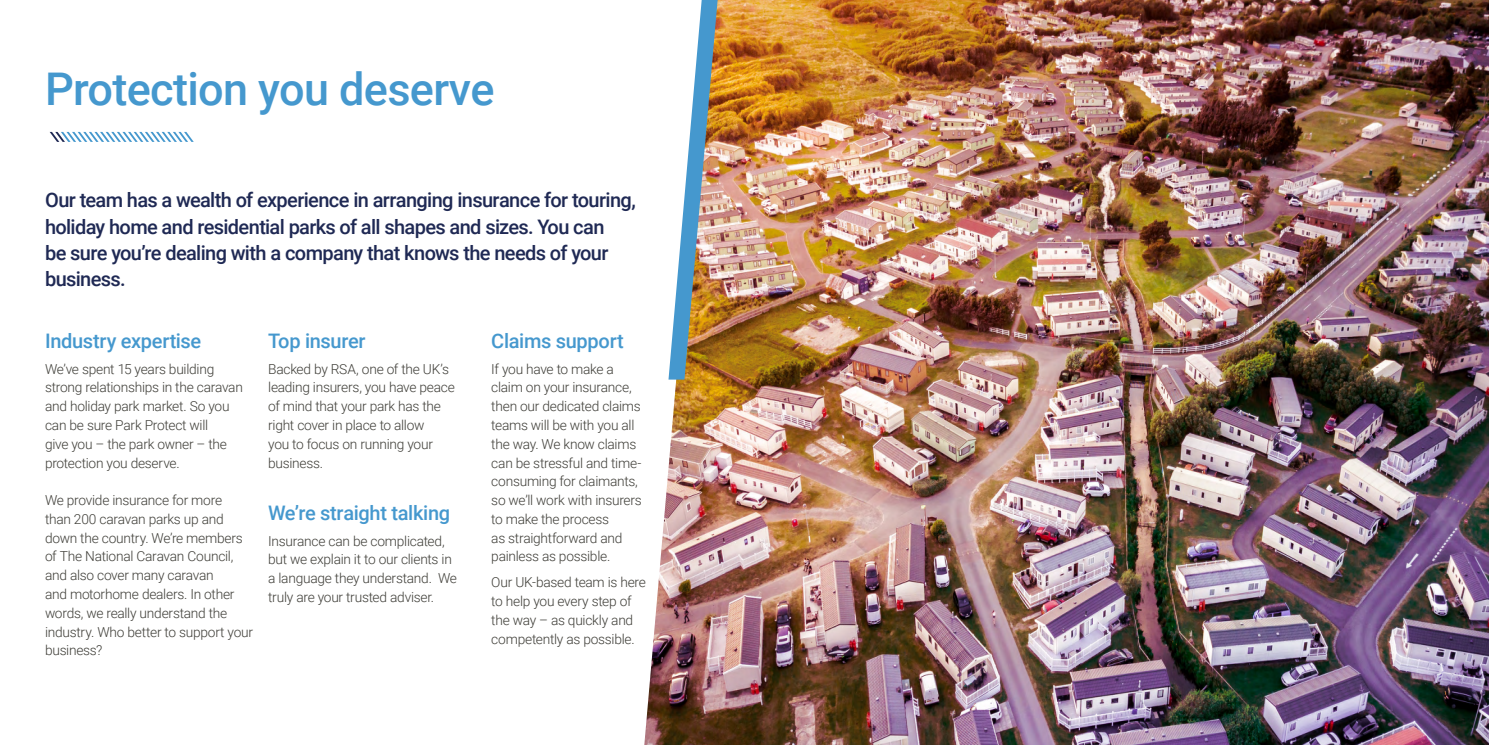
<style>
.page{position:relative;width:1489px;height:745px;background:#fff}
.page>*{position:absolute;margin:0;border:0;box-sizing:border-box;transform-origin:0 0}
.t1{font:500 45px "Roboto";letter-spacing:-.015em;color:#4598ce}
.t2{font:500 20px/26.2px "Roboto";letter-spacing:-.03em;color:#1f2954}
.t3{font:500 20px "Roboto";letter-spacing:-.015em;color:#4598ce}
.t4{font:300 13.75px/18.8px "Roboto";letter-spacing:-.02em;color:#3f3e38}
</style>
<div class="page">
<img style="left:644px;top:0;width:844px;height:744px">
<img style="left:668px;top:0;width:49px;height:379px">
<svg style="left:50px;top:132px;width:144px;height:10px"></svg>
<h1 class="t1" style="left:45px;top:57px;width:451px">Protection you deserve</h1>
<h2 class="t2" style="left:45px;top:186px;width:592px">Our team has a wealth of experience in arranging insurance for touring, holiday home and residential parks of all shapes and sizes. You can<br>be sure you’re dealing with a company that knows the needs of your business.</h2>
<h2 class="t3" style="left:45px;top:326px;width:158px">Industry expertise</h2>
<p class="t4" style="left:45px;top:358px;width:199px">We’ve spent 15 years building strong relationships in the caravan and holiday park market. So you can be sure Park Protect will<br>give you – the park owner – the protection you deserve.</p>
<p class="t4" style="left:45px;top:490px;width:210px">We provide insurance for more<br>than 200 caravan parks up and down the country. We’re members of The National Caravan Council, and also cover many caravan<br>and motorhome dealers. In other words, we really understand the industry. Who better to support your business?</p>
<h2 class="t3" style="left:268px;top:326px;width:99px">Top insurer</h2>
<p class="t4" style="left:268px;top:358px;width:188px">Backed by RSA, one of the UK’s leading insurers, you have peace of mind that your park has the right cover in place to allow<br>you to focus on running your business.</p>
<h2 class="t3" style="left:268px;top:498px;width:183px">We’re straight talking</h2>
<p class="t4" style="left:268px;top:530px;width:190px">Insurance can be complicated, but we explain it to our clients in a language they understand. We truly are your trusted adviser.</p>
<h2 class="t3" style="left:491px;top:326px;width:134px">Claims support</h2>
<p class="t4" style="left:491px;top:358px;width:152px">If you have to make a claim on your insurance, then our dedicated claims teams will be with you all the way. We know claims can be stressful and time&shy;consuming for claimants, so we’ll work with insurers to make the process<br>as straightforward and painless as possible.</p>
<p class="t4" style="left:491px;top:572px;width:156px">Our UK-based team is here to help you every step of the way – as quickly and competently as possible.</p>
</div>
